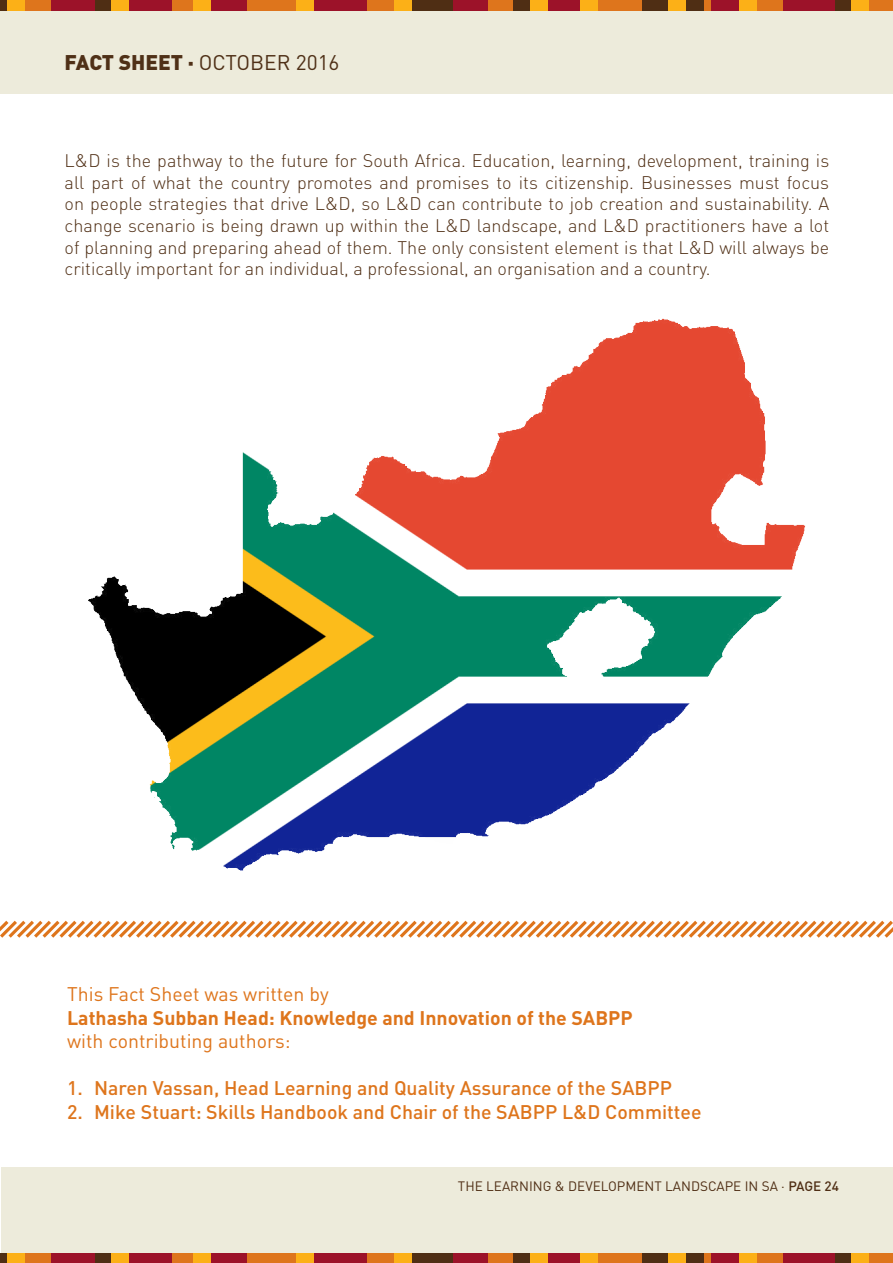
<style>
.page{position:relative;width:893px;height:1263px;background:#fff}
.page>*{position:absolute;margin:0;border:0;box-sizing:border-box;transform-origin:0 0}
.t1{font:21px "DIN Pro";color:#4f3017}
.t2{font:500 19.5px "DIN Pro";color:#de751c}
.t3{font:700 19.5px "DIN Pro";color:#de751c}
.t4{font:19.5px "DIN Pro";color:#de751c}
.t5{font:300 18px/21.6px "DIN Pro";color:#4f2e14;text-align:justify}
.t6{font:13.5px "DIN Pro";color:#4f2e14}
.s1{font-weight:900}
.s2{font-weight:500}
</style>
<div class="page">
<div style="left:2px;top:1167px;width:891px;height:96px;background:#edebdb"></div>
<div style="left:0;top:0;width:893px;height:94px;background:#edebdb"></div>
<div style="left:0;top:0;width:893px;height:10px;background:#de751c"></div>
<div style="left:546px;top:0;width:36px;height:10px;background:#9c1229"></div>
<div style="left:210px;top:0;width:36px;height:10px;background:#9c1229"></div>
<div style="left:451px;top:0;width:36px;height:10px;background:#9c1229"></div>
<div style="left:51px;top:0;width:46px;height:10px;background:#9c1229"></div>
<div style="left:126px;top:0;width:46px;height:10px;background:#9c1229"></div>
<div style="left:783px;top:0;width:53px;height:10px;background:#9c1229"></div>
<div style="left:314px;top:0;width:53px;height:10px;background:#9c1229"></div>
<div style="left:643px;top:0;width:61px;height:10px;background:#4f2e14"></div>
<div style="left:712px;top:0;width:29px;height:10px;background:#9c1229"></div>
<div style="left:411px;top:0;width:42px;height:10px;background:#4f2e14"></div>
<div style="left:96px;top:0;width:17px;height:10px;background:#4f2e14"></div>
<div style="left:514px;top:0;width:17px;height:10px;background:#4f2e14"></div>
<div style="left:835px;top:0;width:17px;height:10px;background:#4f2e14"></div>
<div style="left:0;top:0;width:8px;height:10px;background:#4f2e14"></div>
<div style="left:8px;top:0;width:17px;height:10px;background:#fcb017"></div>
<div style="left:193px;top:0;width:17px;height:10px;background:#fcb017"></div>
<div style="left:740px;top:0;width:17px;height:10px;background:#fcb017"></div>
<div style="left:668px;top:0;width:17px;height:10px;background:#fcb017"></div>
<div style="left:580px;top:0;width:17px;height:10px;background:#fcb017"></div>
<div style="left:395px;top:0;width:17px;height:10px;background:#fcb017"></div>
<div style="left:111px;top:0;width:17px;height:10px;background:#fcb017"></div>
<div style="left:530px;top:0;width:17px;height:10px;background:#fcb017"></div>
<div style="left:851px;top:0;width:18px;height:10px;background:#fcb017"></div>
<div style="left:297px;top:0;width:17px;height:10px;background:#fcb017"></div>
<div style="left:0;top:1253px;width:893px;height:10px;background:#de751c"></div>
<div style="left:546px;top:1253px;width:36px;height:10px;background:#9c1229"></div>
<div style="left:210px;top:1253px;width:36px;height:10px;background:#9c1229"></div>
<div style="left:451px;top:1253px;width:36px;height:10px;background:#9c1229"></div>
<div style="left:51px;top:1253px;width:46px;height:10px;background:#9c1229"></div>
<div style="left:126px;top:1253px;width:46px;height:10px;background:#9c1229"></div>
<div style="left:783px;top:1253px;width:53px;height:10px;background:#9c1229"></div>
<div style="left:314px;top:1253px;width:53px;height:10px;background:#9c1229"></div>
<div style="left:643px;top:1253px;width:61px;height:10px;background:#4f2e14"></div>
<div style="left:712px;top:1253px;width:29px;height:10px;background:#9c1229"></div>
<div style="left:411px;top:1253px;width:42px;height:10px;background:#4f2e14"></div>
<div style="left:96px;top:1253px;width:17px;height:10px;background:#4f2e14"></div>
<div style="left:514px;top:1253px;width:17px;height:10px;background:#4f2e14"></div>
<div style="left:835px;top:1253px;width:17px;height:10px;background:#4f2e14"></div>
<div style="left:0;top:1253px;width:8px;height:10px;background:#4f2e14"></div>
<div style="left:8px;top:1253px;width:17px;height:10px;background:#fcb017"></div>
<div style="left:193px;top:1253px;width:17px;height:10px;background:#fcb017"></div>
<div style="left:740px;top:1253px;width:17px;height:10px;background:#fcb017"></div>
<div style="left:668px;top:1253px;width:17px;height:10px;background:#fcb017"></div>
<div style="left:580px;top:1253px;width:17px;height:10px;background:#fcb017"></div>
<div style="left:395px;top:1253px;width:17px;height:10px;background:#fcb017"></div>
<div style="left:111px;top:1253px;width:17px;height:10px;background:#fcb017"></div>
<div style="left:530px;top:1253px;width:17px;height:10px;background:#fcb017"></div>
<div style="left:851px;top:1253px;width:18px;height:10px;background:#fcb017"></div>
<div style="left:297px;top:1253px;width:17px;height:10px;background:#fcb017"></div>
<img style="left:88px;top:319px;width:718px;height:552px">
<svg style="left:0;top:920px;width:893px;height:18px"></svg>
<p class="t1" style="left:65px;top:48px;width:276px"><span class="s1">FACT SHEET ·</span> OCTOBER 2016</p>
<p class="t5" style="left:65px;top:149px;width:766px">L&amp;D is the pathway to the future for South Africa. Education, learning, development, training is all part of what the country promotes and promises to its citizenship. Businesses must focus on people strategies that drive L&amp;D, so L&amp;D can contribute to job creation and sustainability. A change scenario is being drawn up within the L&amp;D landscape, and L&amp;D practitioners have a lot of planning and preparing ahead of them. The only consistent element is that L&amp;D will always be critically important for an individual, a professional, an organisation and a country.</p>
<p class="t4" style="left:67px;top:981px;width:263px">This Fact Sheet was written by</p>
<p class="t3" style="left:67px;top:1004px;width:567px">Lathasha Subban Head: Knowledge and Innovation of the SABPP</p>
<p class="t4" style="left:67px;top:1028px;width:225px">with contributing authors:</p>
<p class="t2" style="left:67px;top:1075px;width:606px">1. Naren Vassan, Head Learning and Quality Assurance of the SABPP</p>
<p class="t2" style="left:67px;top:1098px;width:636px">2. Mike Stuart: Skills Handbook and Chair of the SABPP L&amp;D Committee</p>
<p class="t6" style="left:458px;top:1177px;width:383px">THE LEARNING &amp; DEVELOPMENT LANDSCAPE IN SA · <span class="s2">PAGE 24</span></p>
</div>
